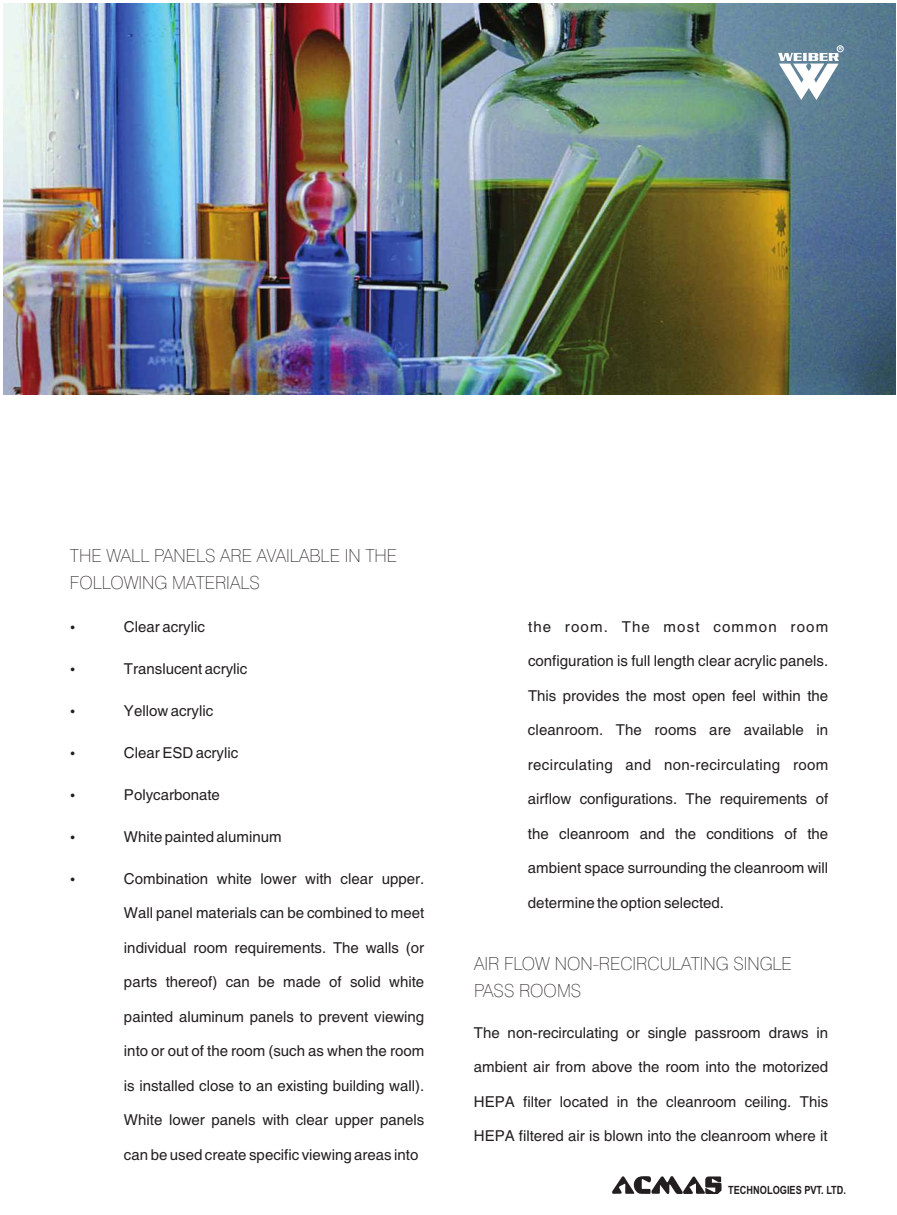
<style>
.page{position:relative;width:897px;height:1215px;background:#fff}
.page>*{position:absolute;margin:0;border:0;box-sizing:border-box;transform-origin:0 0}
.t1{font:100 18px/27px "Swiss 721 BT";color:#231f20}
.t2{font:15px "Helvetica";color:#231f20}
.t3{font:15px "Helvetica";letter-spacing:.02em;color:#231f20}
.t4{font:15px "Helvetica";letter-spacing:.08em;color:#231f20}
.t5{font:700 11.4px "Arial";color:#231f20;scale:.81 1}
.t6{font:700 4.5px "Arial";color:#fff}
</style>
<div class="page">
<img style="left:3px;top:3px;width:892px;height:392px">
<svg style="left:612px;top:1176px;width:109px;height:18px"></svg>
<svg style="left:778px;top:53px;width:61px;height:47px"></svg>
<div style="left:836px;top:45px;width:7px;height:7px;border:1px solid #fff;border-radius:50%"></div>
<p class="t6" style="left:838px;top:47px;width:5px">R</p>
<p class="t1" style="left:70px;top:544px;width:328px">THE WALL PANELS ARE AVAILABLE IN THE<br>FOLLOWING MATERIALS</p>
<p class="t2" style="left:124px;top:621px;width:82px">Clear acrylic</p>
<p class="t2" style="left:124px;top:663px;width:125px">Translucent acrylic</p>
<p class="t2" style="left:124px;top:705px;width:91px">Yellow acrylic</p>
<p class="t2" style="left:124px;top:747px;width:116px">Clear ESD acrylic</p>
<p class="t2" style="left:124px;top:789px;width:97px">Polycarbonate</p>
<p class="t2" style="left:124px;top:831px;width:159px">White painted aluminum</p>
<p class="t2" style="left:124px;top:873px;width:302px">Combination white lower with clear upper.</p>
<p class="t2" style="left:124px;top:907px;width:302px">Wall panel materials can be combined to meet</p>
<p class="t2" style="left:124px;top:942px;width:302px">individual room requirements. The walls (or</p>
<p class="t2" style="left:124px;top:976px;width:302px">parts thereof) can be made of solid white</p>
<p class="t2" style="left:124px;top:1011px;width:302px">painted aluminum panels to prevent viewing</p>
<p class="t2" style="left:124px;top:1045px;width:302px">into or out of the room (such as when the room</p>
<p class="t2" style="left:124px;top:1080px;width:302px">is installed close to an existing building wall).</p>
<p class="t2" style="left:124px;top:1114px;width:302px">White lower panels with clear upper panels</p>
<p class="t2" style="left:124px;top:1149px;width:296px">can be used create specific viewing areas into</p>
<p class="t4" style="left:528px;top:621px;width:302px">the room. The most common room</p>
<p class="t2" style="left:528px;top:655px;width:302px">configuration is full length clear acrylic panels.</p>
<p class="t2" style="left:528px;top:690px;width:302px">This provides the most open feel within the</p>
<p class="t2" style="left:528px;top:724px;width:302px">cleanroom. The rooms are available in</p>
<p class="t3" style="left:528px;top:759px;width:302px">recirculating and non-recirculating room</p>
<p class="t2" style="left:528px;top:793px;width:302px">airflow configurations. The requirements of</p>
<p class="t2" style="left:528px;top:828px;width:302px">the cleanroom and the conditions of the</p>
<p class="t2" style="left:528px;top:862px;width:302px">ambient space surrounding the cleanroom will</p>
<p class="t2" style="left:528px;top:897px;width:197px">determine the option selected.</p>
<p class="t1" style="left:474px;top:952px;width:319px">AIR FLOW NON-RECIRCULATING SINGLE<br>PASS ROOMS</p>
<p class="t2" style="left:474px;top:1027px;width:356px">The non-recirculating or single passroom draws in</p>
<p class="t2" style="left:474px;top:1061px;width:356px">ambient air from above the room into the motorized</p>
<p class="t2" style="left:474px;top:1096px;width:356px">HEPA filter located in the cleanroom ceiling. This</p>
<p class="t2" style="left:474px;top:1130px;width:355px">HEPA filtered air is blown into the cleanroom where it</p>
<p class="t5" style="left:728px;top:1186px;width:147px">TECHNOLOGIES PVT. LTD.</p>
</div>
